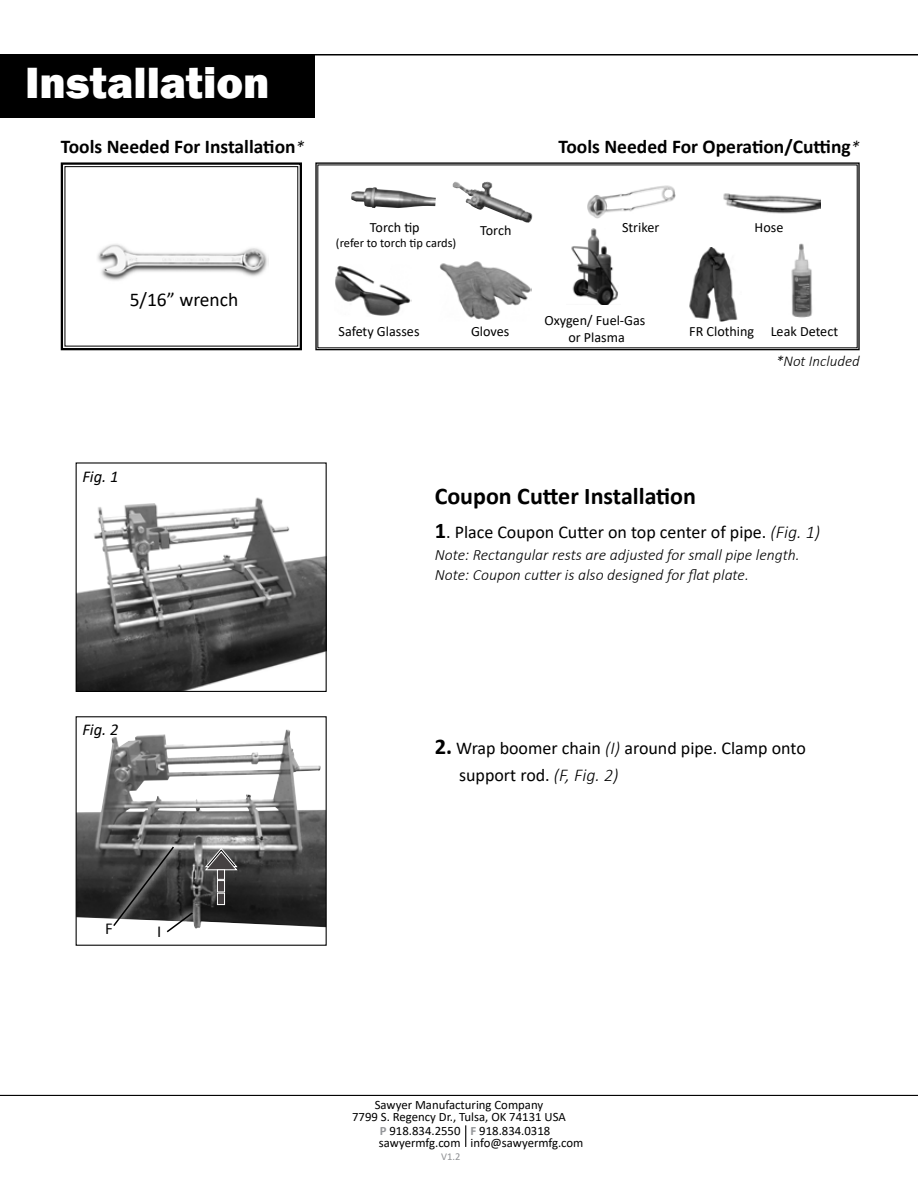
<style>
.page{position:relative;width:918px;height:1188px;background:#fff}
.page>*{position:absolute;margin:0;border:0;box-sizing:border-box;transform-origin:0 0}
.t1{font:800 45px "Franklin Gothic";color:#fff}
.t2{font:700 24px "Calibri";color:#000}
.t3{font:700 19.5px "Calibri";color:#000}
.t4{font:19.5px "Calibri";color:#000}
.t5{font:18px/27px "Calibri";color:#000}
.t6{font:16.65px "Calibri";color:#000}
.t7{font:italic 16.5px "Calibri";color:#000}
.t8{font:italic 300 15.75px/19.5px "Calibri";color:#000}
.t9{font:italic 300 15px "Calibri";color:#000}
.t10{font:14.1px/17px "Calibri";color:#000;text-align:center}
.t11{font:12.75px/12px "Calibri";color:#000}
.t12{font:12.45px "Calibri";letter-spacing:-.01em;color:#000}
.t13{font:10.5px "Calibri";color:#8f9194}
.s1{font-weight:300;font-style:italic;font-size:18px}
.s2{font-weight:700;font-size:22.5px}
.s3{font-weight:300;font-style:italic}
.s4{font-weight:700;color:#939598}
</style>
<div class="page">
<hr style="left:0;top:1095px;width:918px;height:1px;background:#000">
<svg style="left:465px;top:1125px;width:1px;height:22px"></svg>
<svg style="left:60px;top:162px;width:242px;height:189px"></svg>
<svg style="left:315px;top:162px;width:545px;height:189px"></svg>
<hr style="left:0;top:54px;width:918px;height:2px;background:#000">
<img style="left:78px;top:497px;width:247px;height:193px">
<div style="left:76px;top:462px;width:251px;height:230px;border:1px solid #000"></div>
<img style="left:78px;top:729px;width:247px;height:199px">
<div style="left:104px;top:838px;width:79px;height:97px;background:#fff;opacity:.75"></div>
<div style="left:158px;top:904px;width:44px;height:38px;background:#fff;opacity:.75"></div>
<svg style="left:112px;top:845px;width:82px;height:89px"></svg>
<div style="left:0;top:54px;width:315px;height:63px;background:#000"></div>
<svg style="left:204px;top:848px;width:34px;height:23px"></svg>
<div style="left:217px;top:893px;width:8px;height:12px;background:#454142;border:1px solid #fff"></div>
<div style="left:217px;top:880px;width:8px;height:12px;background:#454142;border:1px solid #fff"></div>
<div style="left:217px;top:870px;width:8px;height:9px;background:#454142"></div>
<div style="left:217px;top:869px;width:8px;height:11px;border:1px solid #fff"></div>
<h1 class="t1" style="left:25px;top:53px;width:246px">Installation</h1>
<h1 class="t1" style="left:52px;top:67px;width:212px">Operation</h1>
<h3 class="t3" style="left:61px;top:133px;width:245px">Tools Needed For Installation<span class="s1">*</span></h3>
<h3 class="t3" style="left:559px;top:133px;width:303px">Tools Needed For Operation/Cutting<span class="s1">*</span></h3>
<h3 class="t4" style="left:130px;top:286px;width:110px">5/16” wrench</h3>
<p class="t7" style="left:82px;top:465px;width:38px">Fig. 1</p>
<p class="t7" style="left:82px;top:718px;width:38px">Fig. 2</p>
<h3 class="t6" style="left:105px;top:917px;width:9px">F</h3>
<h3 class="t6" style="left:157px;top:920px;width:6px">I</h3>
<p class="t10" style="left:370px;top:219px;width:51px">Torch tip</p>
<p class="t12" style="left:336px;top:234px;width:122px">(refer to torch tip cards)</p>
<p class="t10" style="left:480px;top:221px;width:33px">Torch</p>
<p class="t10" style="left:622px;top:219px;width:39px">Striker</p>
<p class="t10" style="left:755px;top:219px;width:30px">Hose</p>
<p class="t10" style="left:544px;top:311px;width:103px">Oxygen/ Fuel-Gas or Plasma</p>
<p class="t10" style="left:339px;top:323px;width:82px">Safety Glasses</p>
<p class="t10" style="left:471px;top:323px;width:40px">Gloves</p>
<p class="t10" style="left:689px;top:323px;width:67px">FR Clothing</p>
<p class="t10" style="left:771px;top:323px;width:69px">Leak Detect</p>
<p class="t9" style="left:776px;top:352px;width:85px">*Not Included</p>
<h2 class="t2" style="left:435px;top:479px;width:263px">Coupon Cutter Installation</h2>
<h3 class="t5" style="left:435px;top:518px;width:387px"><span class="s2">1</span>. Place Coupon Cutter on top center of pipe. <span class="s3">(Fig. 1)</span></h3>
<p class="t8" style="left:435px;top:545px;width:367px">Note: Rectangular rests are adjusted for small pipe length.<br>Note: Coupon cutter is also designed for flat plate.</p>
<h3 class="t5" style="left:459px;top:734px;width:348px;text-indent:-24px"><span class="s2">2.</span> Wrap boomer chain <span class="s3">(I)</span> around pipe. Clamp onto support rod. <span class="s3">(F, Fig. 2)</span></h3>
<p class="t11" style="left:352px;top:1098px;width:215px;text-align:center">Sawyer Manufacturing Company<br>7799 S. Regency Dr., Tulsa, OK 74131 USA</p>
<p class="t11" style="left:471px;top:1125px;width:114px"><span class="s4">F</span> 918.834.0318 info@sawyermfg.com</p>
<p class="t11" style="left:379px;top:1125px;width:83px"><span class="s4">P</span> 918.834.2550 sawyermfg.com</p>
<p class="t13" style="left:441px;top:1149px;width:21px">V1.2</p>
</div>
